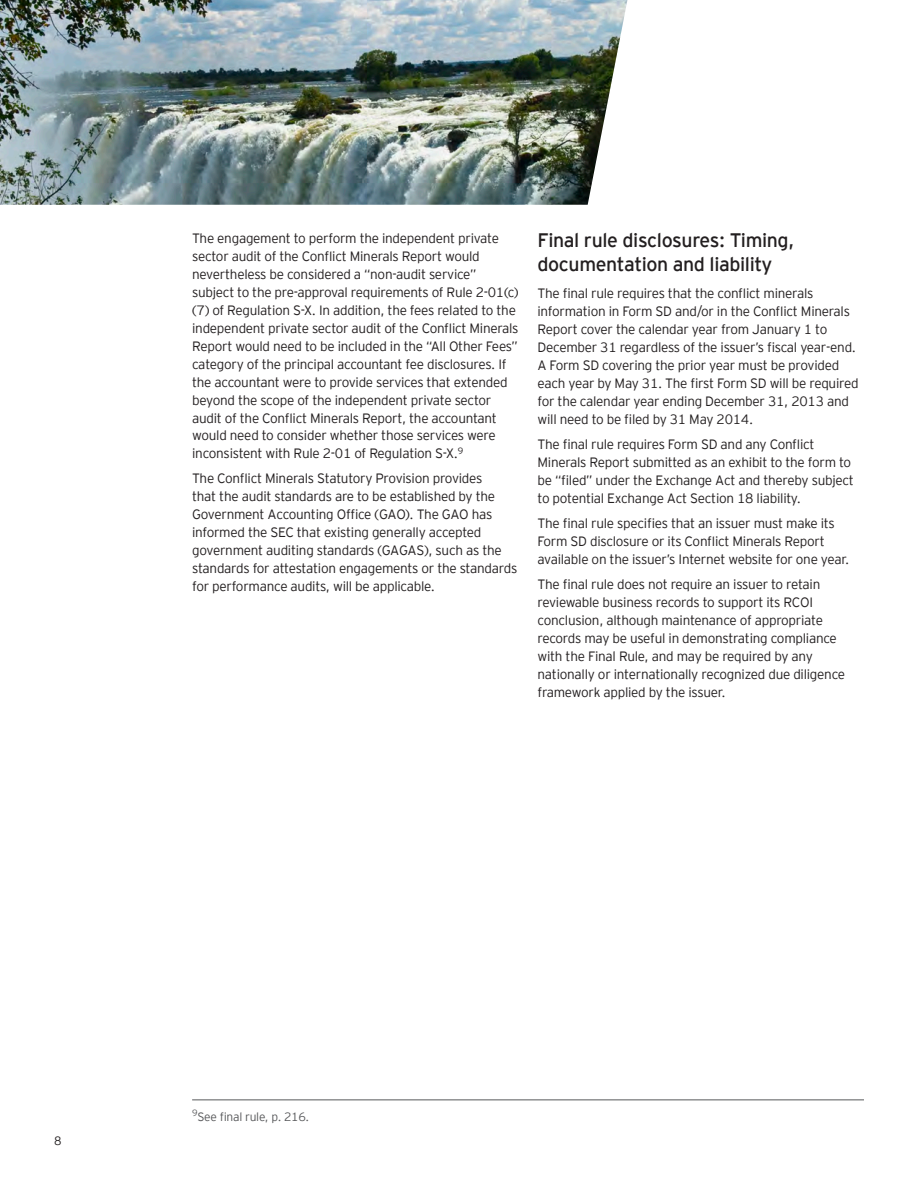
<style>
.page{position:relative;width:918px;height:1188px;background:#fff}
.page>*{position:absolute;margin:0;border:0;box-sizing:border-box;transform-origin:0 0}
.Headline_3{font:19.5px/24px "EY Interstate";letter-spacing:-.02em;color:#231f20}
.Body_copy{font:300 13.5px/18px "EY Interstate";letter-spacing:-.02em;color:#231f20}
.Footnote{font:300 12px "EY Interstate";letter-spacing:-.02em;color:#57585a}
.t1{font:300 12px "EY Interstate";color:#231f20}
</style>
<div class="page">
<hr style="left:192px;top:1100px;width:672px;height:1px;background:#57585a">
<img style="left:0;top:0;width:627px;height:205px">
<p class="Body_copy" style="left:192px;top:228px;width:328px">The engagement to perform the independent private sector audit of the Conflict Minerals Report would nevertheless be considered a “non-audit service” subject to the pre-approval requirements of Rule 2-01(c) (7) of Regulation S-X. In addition, the fees related to the independent private sector audit of the Conflict Minerals Report would need to be included in the “All Other Fees” category of the principal accountant fee disclosures. If the accountant were to provide services that extended beyond the scope of the independent private sector audit of the Conflict Minerals Report, the accountant would need to consider whether those services were inconsistent with Rule 2-01 of Regulation S-X.<sup>9</sup></p>
<p class="Body_copy" style="left:192px;top:469px;width:327px">The Conflict Minerals Statutory Provision provides<br>that the audit standards are to be established by the Government Accounting Office (GAO). The GAO has informed the SEC that existing generally accepted government auditing standards (GAGAS), such as the standards for attestation engagements or the standards for performance audits, will be applicable.</p>
<p class="Headline_3" style="left:538px;top:227px;width:258px">Final rule disclosures: Timing, documentation and liability</p>
<p class="Body_copy" style="left:538px;top:284px;width:323px">The final rule requires that the conflict minerals information in Form SD and/or in the Conflict Minerals Report cover the calendar year from January 1 to December 31 regardless of the issuer’s fiscal year-end.<br>A Form SD covering the prior year must be provided each year by May 31. The first Form SD will be required for the calendar year ending December 31, 2013 and will need to be filed by 31 May 2014.</p>
<p class="Body_copy" style="left:538px;top:434px;width:318px">The final rule requires Form SD and any Conflict Minerals Report submitted as an exhibit to the form to be “filed” under the Exchange Act and thereby subject to potential Exchange Act Section 18 liability.</p>
<p class="Body_copy" style="left:538px;top:513px;width:313px">The final rule specifies that an issuer must make its<br>Form SD disclosure or its Conflict Minerals Report available on the issuer’s Internet website for one year.</p>
<p class="Body_copy" style="left:538px;top:574px;width:309px">The final rule does not require an issuer to retain reviewable business records to support its RCOI conclusion, although maintenance of appropriate records may be useful in demonstrating compliance with the Final Rule, and may be required by any nationally or internationally recognized due diligence framework applied by the issuer.</p>
<p class="t1" style="left:54px;top:1133px;width:9px">8</p>
<p class="Footnote" style="left:192px;top:1108px;width:119px"><sup>9</sup>See final rule, p. 216.</p>
</div>
